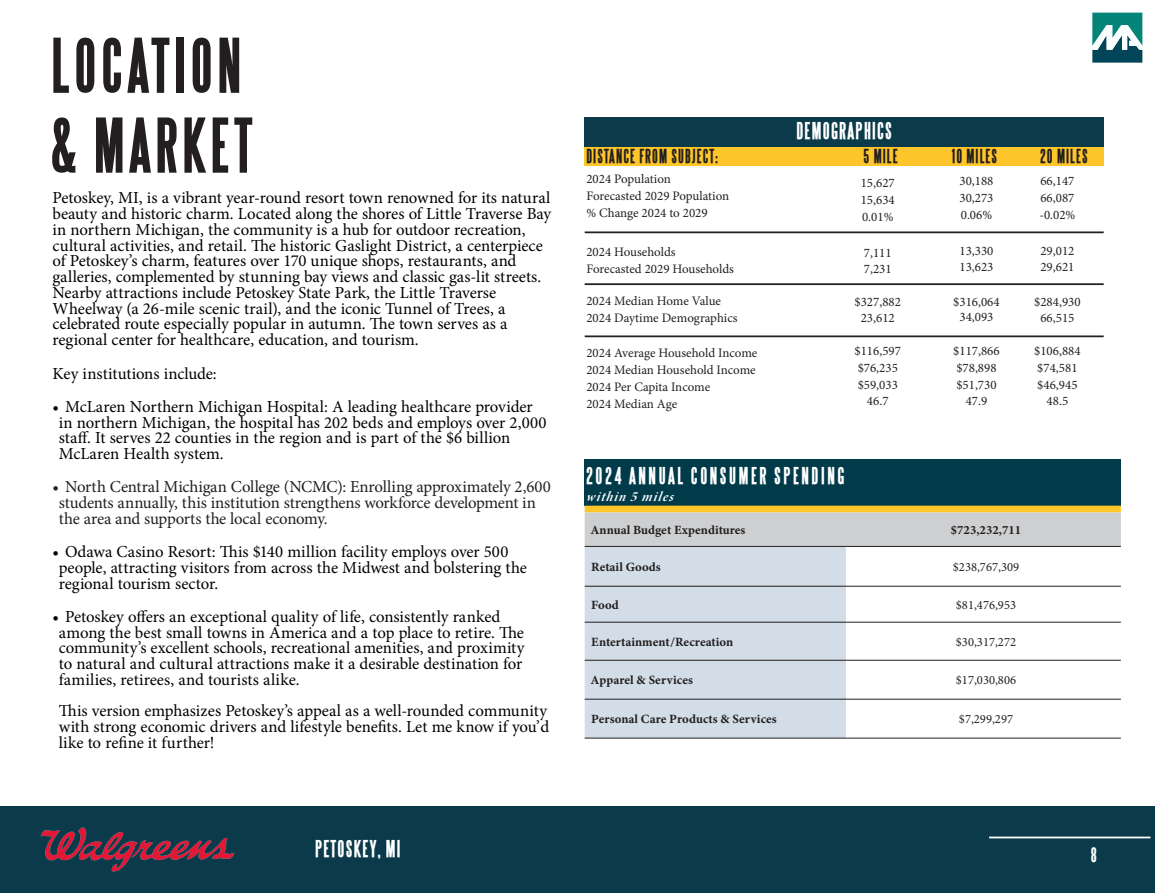
<style>
.page{position:relative;width:1155px;height:893px;background:#fff}
.page>*{position:absolute;margin:0;border:0;box-sizing:border-box;transform-origin:0 0}
.t1{font:700 66.5px "Steelfish";letter-spacing:.07em;color:#231f20}
.t2{font:700 21px "Steelfish";letter-spacing:.12em;color:#fff}
.t3{font:700 21px "Steelfish";letter-spacing:.06em;color:#fff}
.t4{font:700 18.2px "Steelfish";color:#fff}
.t5{font:700 17.5px "Steelfish";letter-spacing:.06em;color:#231f20}
.t6{font:16.8px/15.7px "Minion Pro";color:#000}
.t7{font:16.8px/15.7px "Minion Pro";letter-spacing:-.015em;color:#231f20}
.t8{font:italic 14px "Minion Variable Concept";color:#fff}
.t9{font:12.95px "Minion Pro";color:#231f20}
.t10{font:12.6px "Minion Variable Concept";color:#231f20}
.t11{font:12.6px "Minion Pro";color:#231f20}
</style>
<div class="page">
<div style="left:0;top:806px;width:1155px;height:86px;background:#0b3b4b"></div>
<hr style="left:989px;top:836px;width:162px;height:2px;background:#fff">
<img style="left:41px;top:827px;width:194px;height:45px">
<svg style="left:1092px;top:13px;width:50px;height:50px"></svg>
<hr style="left:585px;top:335px;width:519px;height:2px;background:#231f20">
<hr style="left:585px;top:283px;width:519px;height:2px;background:#231f20">
<hr style="left:585px;top:231px;width:519px;height:2px;background:#231f20">
<div style="left:585px;top:146px;width:519px;height:20px;background:#fec62a"></div>
<div style="left:585px;top:117px;width:519px;height:29px;background:#0b3b4b"></div>
<div style="left:585px;top:458px;width:536px;height:47px;background:#013b4a"></div>
<svg style="left:585px;top:505px;width:536px;height:41px;background:#d1cab2"></svg>
<div style="left:585px;top:547px;width:261px;height:191px;background:#d2dde7"></div>
<hr style="left:585px;top:546px;width:261px;height:1px;background:#231f20">
<hr style="left:846px;top:546px;width:275px;height:1px;background:#231f20">
<hr style="left:585px;top:586px;width:261px;height:1px;background:#231f20">
<hr style="left:846px;top:586px;width:275px;height:1px;background:#231f20">
<hr style="left:585px;top:622px;width:261px;height:1px;background:#231f20">
<hr style="left:846px;top:622px;width:275px;height:1px;background:#231f20">
<hr style="left:585px;top:660px;width:261px;height:1px;background:#231f20">
<hr style="left:846px;top:660px;width:275px;height:1px;background:#231f20">
<hr style="left:585px;top:699px;width:261px;height:1px;background:#231f20">
<hr style="left:846px;top:699px;width:275px;height:1px;background:#231f20">
<hr style="left:585px;top:738px;width:261px;height:1px;background:#231f20">
<hr style="left:846px;top:738px;width:275px;height:1px;background:#231f20">
<p class="t1" style="left:51px;top:28px;width:192px">LOCATION</p>
<p class="t1" style="left:51px;top:108px;width:203px">&amp; MARKET</p>
<p class="t6" style="left:52px;top:190px;width:500px">Petoskey, MI, is a vibrant year-round resort town renowned for its natural beauty and historic charm. Located along the shores of Little Traverse Bay in northern Michigan, the community is a hub for outdoor recreation, cultural activities, and retail. The historic Gaslight District, a centerpiece of Petoskey’s charm, features over 170 unique shops, restaurants, and galleries, complemented by stunning bay views and classic gas-lit streets.<br>Nearby attractions include Petoskey State Park, the Little Traverse Wheelway (a 26-mile scenic trail), and the iconic Tunnel of Trees, a celebrated route especially popular in autumn. The town serves as a regional center for healthcare, education, and tourism.</p>
<p class="t6" style="left:52px;top:365px;width:166px">Key institutions include:</p>
<p class="t6" style="left:59px;top:398px;width:489px;text-indent:-6px">• McLaren Northern Michigan Hospital: A leading healthcare provider in northern Michigan, the hospital has 202 beds and employs over 2,000 staff. It serves 22 counties in the region and is part of the $6 billion McLaren Health system.</p>
<p class="t7" style="left:59px;top:479px;width:494px;text-indent:-6px">• North Central Michigan College (NCMC): Enrolling approximately 2,600 students annually, this institution strengthens workforce development in the area and supports the local economy.</p>
<p class="t6" style="left:59px;top:544px;width:470px;text-indent:-6px">• Odawa Casino Resort: This $140 million facility employs over 500 people, attracting visitors from across the Midwest and bolstering the regional tourism sector.</p>
<p class="t6" style="left:59px;top:608px;width:467px;text-indent:-6px">• Petoskey offers an exceptional quality of life, consistently ranked among the best small towns in America and a top place to retire. The community’s excellent schools, recreational amenities, and proximity to natural and cultural attractions make it a desirable destination for families, retirees, and tourists alike.</p>
<p class="t6" style="left:59px;top:703px;width:492px">This version emphasizes Petoskey’s appeal as a well-rounded community with strong economic drivers and lifestyle benefits. Let me know if you’d like to refine it further!</p>
<p class="t3" style="left:796px;top:119px;width:97px">DEMOGRAPHICS</p>
<p class="t5" style="left:586px;top:146px;width:133px">DISTANCE FROM SUBJECT:</p>
<p class="t5" style="left:864px;top:146px;width:36px">5 MILE</p>
<p class="t5" style="left:952px;top:146px;width:47px">10 MILES</p>
<p class="t5" style="left:1040px;top:146px;width:49px">20 MILES</p>
<p class="t9" style="left:586px;top:170px;width:86px">2024 Population</p>
<p class="t9" style="left:586px;top:187px;width:144px">Forecasted 2029 Population</p>
<p class="t9" style="left:586px;top:204px;width:123px">% Change 2024 to 2029</p>
<p class="t9" style="left:861px;top:174px;width:36px">15,627</p>
<p class="t9" style="left:861px;top:191px;width:36px">15,634</p>
<p class="t9" style="left:862px;top:208px;width:33px">0.01%</p>
<p class="t9" style="left:959px;top:172px;width:36px">30,188</p>
<p class="t9" style="left:959px;top:189px;width:36px">30,273</p>
<p class="t9" style="left:961px;top:206px;width:33px">0.06%</p>
<p class="t9" style="left:1040px;top:172px;width:36px">66,147</p>
<p class="t9" style="left:1040px;top:189px;width:36px">66,087</p>
<p class="t9" style="left:1039px;top:206px;width:38px">-0.02%</p>
<p class="t9" style="left:586px;top:243px;width:91px">2024 Households</p>
<p class="t9" style="left:586px;top:260px;width:149px">Forecasted 2029 Households</p>
<p class="t9" style="left:864px;top:244px;width:29px">7,111</p>
<p class="t9" style="left:864px;top:260px;width:29px">7,231</p>
<p class="t9" style="left:959px;top:242px;width:36px">13,330</p>
<p class="t9" style="left:959px;top:258px;width:36px">13,623</p>
<p class="t9" style="left:1040px;top:242px;width:36px">29,012</p>
<p class="t9" style="left:1040px;top:258px;width:36px">29,621</p>
<p class="t9" style="left:586px;top:292px;width:136px">2024 Median Home Value</p>
<p class="t9" style="left:586px;top:309px;width:153px">2024 Daytime Demographics</p>
<p class="t9" style="left:855px;top:293px;width:48px">$327,882</p>
<p class="t9" style="left:861px;top:309px;width:36px">23,612</p>
<p class="t9" style="left:953px;top:293px;width:48px">$316,064</p>
<p class="t9" style="left:959px;top:308px;width:36px">34,093</p>
<p class="t9" style="left:1034px;top:293px;width:48px">$284,930</p>
<p class="t9" style="left:1040px;top:309px;width:36px">66,515</p>
<p class="t9" style="left:586px;top:344px;width:172px">2024 Average Household Income</p>
<p class="t9" style="left:586px;top:361px;width:171px">2024 Median Household Income</p>
<p class="t9" style="left:586px;top:378px;width:125px">2024 Per Capita Income</p>
<p class="t9" style="left:586px;top:394px;width:92px">2024 Median Age</p>
<p class="t9" style="left:855px;top:342px;width:48px">$116,597</p>
<p class="t9" style="left:858px;top:359px;width:42px">$76,235</p>
<p class="t9" style="left:858px;top:376px;width:42px">$59,033</p>
<p class="t9" style="left:867px;top:392px;width:23px">46.7</p>
<p class="t9" style="left:953px;top:342px;width:48px">$117,866</p>
<p class="t9" style="left:956px;top:359px;width:42px">$78,898</p>
<p class="t9" style="left:956px;top:376px;width:42px">$51,730</p>
<p class="t9" style="left:966px;top:392px;width:23px">47.9</p>
<p class="t9" style="left:1034px;top:342px;width:48px">$106,884</p>
<p class="t9" style="left:1037px;top:359px;width:42px">$74,581</p>
<p class="t9" style="left:1037px;top:376px;width:42px">$46,945</p>
<p class="t9" style="left:1047px;top:392px;width:23px">48.5</p>
<p class="t2" style="left:586px;top:463px;width:260px">2024 ANNUAL CONSUMER SPENDING</p>
<p class="t8" style="left:586px;top:487px;width:92px">within 5 miles</p>
<p class="t10" style="left:591px;top:521px;width:156px">Annual Budget Expenditures</p>
<p class="t10" style="left:951px;top:521px;width:72px">$723,232,711</p>
<p class="t10" style="left:591px;top:558px;width:71px">Retail Goods</p>
<p class="t11" style="left:953px;top:558px;width:68px">$238,767,309</p>
<p class="t10" style="left:591px;top:595px;width:29px">Food</p>
<p class="t11" style="left:956px;top:596px;width:62px">$81,476,953</p>
<p class="t10" style="left:591px;top:632px;width:144px">Entertainment/Recreation</p>
<p class="t11" style="left:956px;top:633px;width:62px">$30,317,272</p>
<p class="t10" style="left:591px;top:671px;width:103px">Apparel &amp; Services</p>
<p class="t11" style="left:956px;top:671px;width:62px">$17,030,806</p>
<p class="t10" style="left:591px;top:710px;width:187px">Personal Care Products &amp; Services</p>
<p class="t11" style="left:959px;top:710px;width:56px">$7,299,297</p>
<p class="t3" style="left:315px;top:837px;width:87px">PETOSKEY, MI</p>
<p class="t4" style="left:1091px;top:844px;width:8px">8</p>
</div>
